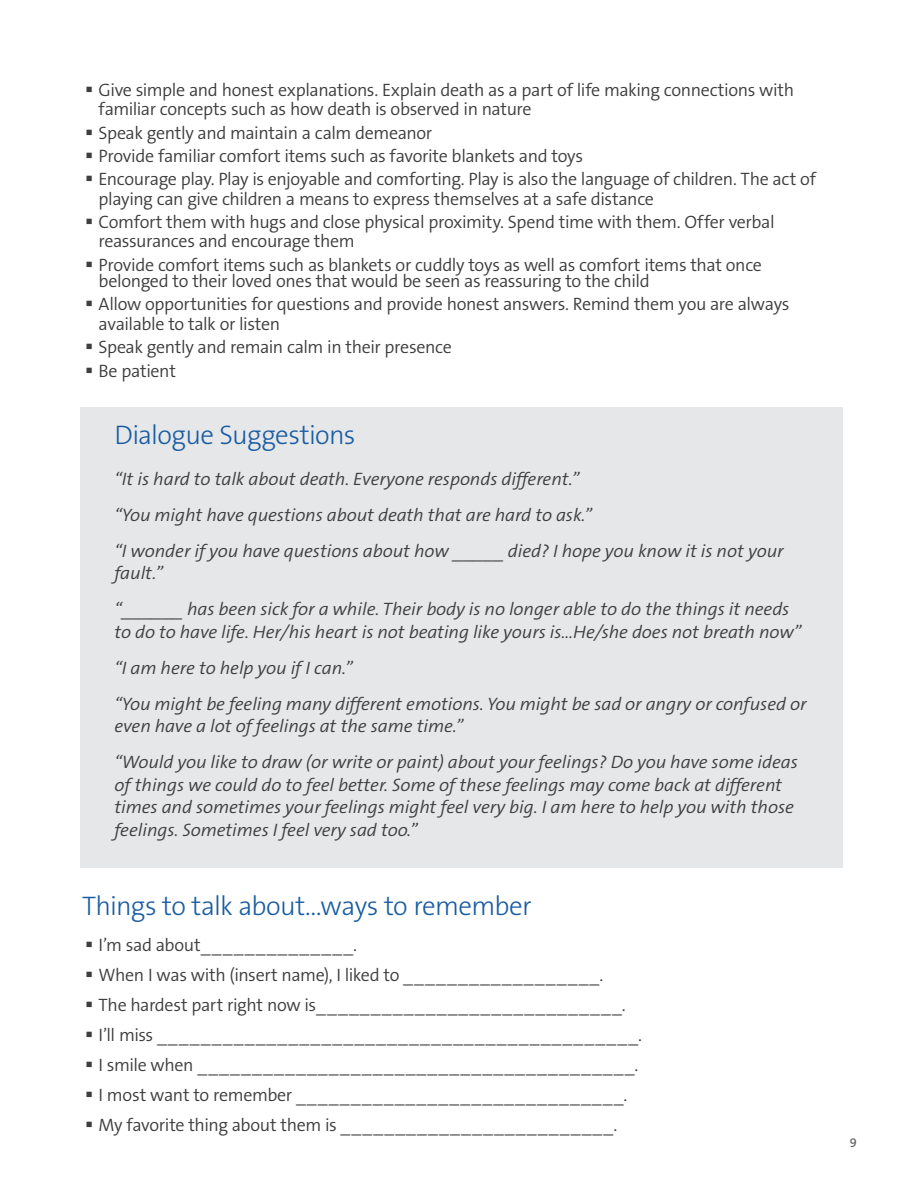
<style>
.page{position:relative;width:918px;height:1188px;background:#fff}
.page>*{position:absolute;margin:0;border:0;box-sizing:border-box;transform-origin:0 0}
.t1{font:300 27px "The Sans B W3";letter-spacing:-.025em;color:#195ca2}
.t2{font:300 18px/19.5px "The Sans B W4";letter-spacing:-.02em;color:#3e3e3f}
.t3{font:italic 300 18px/22.5px "The Sans B W4";letter-spacing:-.005em;color:#3e3e3f;scale:1.04 1}
.t4{font:600 12.75px "The Sans B W6";color:#6c6d70}
</style>
<div class="page">
<div style="left:80px;top:407px;width:762px;height:461px;background:#e6e7e9"></div>
<p class="t2" style="left:99px;top:80px;width:697px;text-indent:-14px">▪ Give simple and honest explanations. Explain death as a part of life making connections with familiar concepts such as how death is observed in nature</p>
<p class="t2" style="left:85px;top:123px;width:349px">▪ Speak gently and maintain a calm demeanor</p>
<p class="t2" style="left:85px;top:146px;width:500px">▪ Provide familiar comfort items such as favorite blankets and toys</p>
<p class="t2" style="left:99px;top:170px;width:719px;text-indent:-14px">▪ Encourage play. Play is enjoyable and comforting. Play is also the language of children. The act of playing can give children a means to express themselves at a safe distance</p>
<p class="t2" style="left:99px;top:212px;width:678px;text-indent:-14px">▪ Comfort them with hugs and close physical proximity. Spend time with them. Offer verbal reassurances and encourage them</p>
<p class="t2" style="left:99px;top:257px;width:665px;line-height:16.5px;text-indent:-14px">▪ Provide comfort items such as blankets or cuddly toys as well as comfort items that once belonged to their loved ones that would be seen as reassuring to the child</p>
<p class="t2" style="left:99px;top:295px;width:693px;text-indent:-14px">▪ Allow opportunities for questions and provide honest answers. Remind them you are always available to talk or listen</p>
<p class="t2" style="left:85px;top:338px;width:368px">▪ Speak gently and remain calm in their presence</p>
<p class="t2" style="left:85px;top:361px;width:92px">▪ Be patient</p>
<h3 class="t1" style="left:114px;top:417px;width:243px">Dialogue Suggestions</h3>
<p class="t3" style="left:114px;top:468px;width:449px">“It is hard to talk about death. Everyone responds different.”</p>
<p class="t3" style="left:114px;top:504px;width:461px">“You might have questions about death that are hard to ask.”</p>
<p class="t3" style="left:114px;top:540px;width:645px">“I wonder if you have questions about how _____ died? I hope you know it is not your fault.”</p>
<p class="t3" style="left:114px;top:598px;width:662px">“______ has been sick for a while. Their body is no longer able to do the things it needs to do to have life. Her/his heart is not beating like yours is…He/she does not breath now”</p>
<p class="t3" style="left:114px;top:657px;width:231px">“I am here to help you if I can.”</p>
<p class="t3" style="left:114px;top:693px;width:667px">“You might be feeling many different emotions. You might be sad or angry or confused or even have a lot of feelings at the same time.”</p>
<p class="t3" style="left:114px;top:751px;width:659px">“Would you like to draw (or write or paint) about your feelings? Do you have some ideas of things we could do to feel better. Some of these feelings may come back at different times and sometimes your feelings might feel very big. I am here to help you with those feelings. Sometimes I feel very sad too.”</p>
<h3 class="t1" style="left:82px;top:889px;width:451px">Things to talk about…ways to remember</h3>
<p class="t2" style="left:85px;top:935px;width:273px">▪ I’m sad about______________.</p>
<p class="t2" style="left:85px;top:965px;width:520px">▪ When I was with (insert name), I liked to __________________.</p>
<p class="t2" style="left:85px;top:995px;width:542px">▪ The hardest part right now is____________________________.</p>
<p class="t2" style="left:85px;top:1025px;width:558px">▪ I’ll miss ____________________________________________.</p>
<p class="t2" style="left:85px;top:1055px;width:555px">▪ I smile when ________________________________________.</p>
<p class="t2" style="left:85px;top:1085px;width:544px">▪ I most want to remember ______________________________.</p>
<p class="t2" style="left:85px;top:1115px;width:534px">▪ My favorite thing about them is _________________________.</p>
<p class="t4" style="left:850px;top:1135px;width:9px">9</p>
</div>
